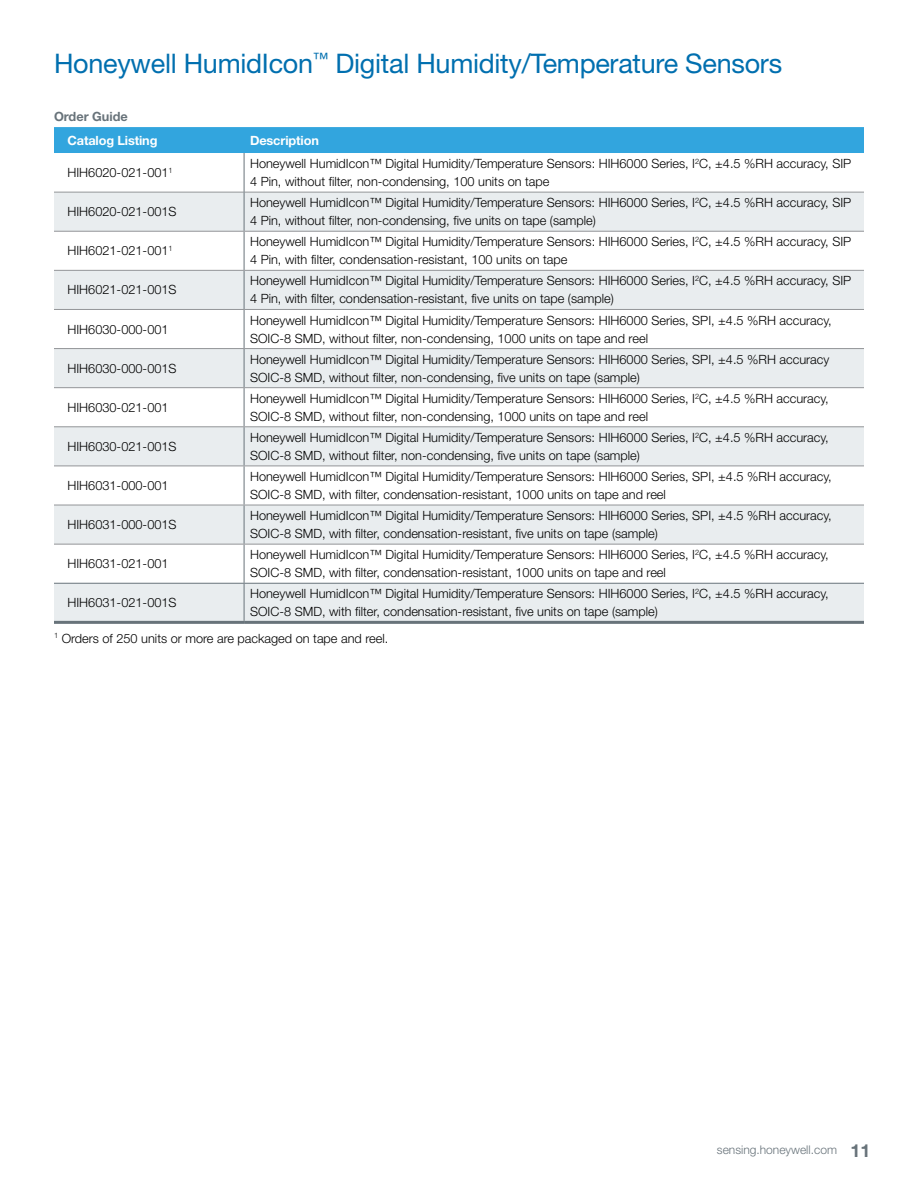
<style>
.page{position:relative;width:918px;height:1188px;background:#fff}
.page>*{position:absolute;margin:0;border:0;box-sizing:border-box;transform-origin:0 0}
.t1{font:27px "Helvetica Neue LT Std";letter-spacing:-.01em;color:#006faf}
.t2{font:300 12.75px/18px "Helvetica Neue LT Std";color:#000}
.t3{font:700 12.75px "Helvetica Neue LT Std";letter-spacing:-.01em;color:#fff}
.t4{font:700 12.75px "Helvetica Neue LT Std";color:#68737a}
.t5{font:300 12px "Helvetica Neue LT Std";color:#68737a}
.s1{font-weight:700;font-size:18px}
</style>
<div class="page">
<div style="left:54px;top:127px;width:810px;height:26px;background:#32a5de"></div>
<svg style="left:54px;top:193px;width:810px;height:428px;fill:#e9edef"></svg>
<hr style="left:54px;top:583px;width:190px;height:1px;background:#68737a">
<hr style="left:244px;top:583px;width:620px;height:1px;background:#68737a">
<hr style="left:54px;top:192px;width:190px;height:1px;background:#939598">
<hr style="left:244px;top:192px;width:620px;height:1px;background:#939598">
<hr style="left:244px;top:153px;width:1px;height:39px;background:#68737a">
<hr style="left:244px;top:192px;width:1px;height:39px;background:#68737a">
<hr style="left:244px;top:232px;width:1px;height:38px;background:#68737a">
<hr style="left:244px;top:271px;width:1px;height:38px;background:#68737a">
<hr style="left:244px;top:310px;width:1px;height:38px;background:#68737a">
<hr style="left:244px;top:349px;width:1px;height:38px;background:#68737a">
<hr style="left:244px;top:388px;width:1px;height:38px;background:#68737a">
<hr style="left:244px;top:427px;width:1px;height:39px;background:#68737a">
<hr style="left:244px;top:466px;width:1px;height:39px;background:#68737a">
<hr style="left:244px;top:505px;width:1px;height:39px;background:#68737a">
<hr style="left:244px;top:545px;width:1px;height:38px;background:#68737a">
<hr style="left:244px;top:584px;width:1px;height:37px;background:#68737a">
<hr style="left:54px;top:621px;width:190px;height:3px;background:#68737a">
<hr style="left:244px;top:621px;width:620px;height:3px;background:#68737a">
<hr style="left:54px;top:231px;width:190px;height:1px;background:#939598">
<hr style="left:244px;top:231px;width:620px;height:1px;background:#939598">
<hr style="left:244px;top:270px;width:620px;height:1px;background:#939598">
<hr style="left:54px;top:270px;width:190px;height:1px;background:#939598">
<hr style="left:54px;top:309px;width:190px;height:1px;background:#939598">
<hr style="left:54px;top:348px;width:190px;height:1px;background:#939598">
<hr style="left:54px;top:387px;width:190px;height:1px;background:#939598">
<hr style="left:54px;top:426px;width:190px;height:1px;background:#939598">
<hr style="left:54px;top:466px;width:190px;height:1px;background:#939598">
<hr style="left:54px;top:505px;width:190px;height:1px;background:#939598">
<hr style="left:244px;top:309px;width:620px;height:1px;background:#939598">
<hr style="left:244px;top:348px;width:620px;height:1px;background:#939598">
<hr style="left:244px;top:387px;width:620px;height:1px;background:#939598">
<hr style="left:244px;top:426px;width:620px;height:1px;background:#939598">
<hr style="left:244px;top:466px;width:620px;height:1px;background:#939598">
<hr style="left:244px;top:505px;width:620px;height:1px;background:#939598">
<hr style="left:54px;top:544px;width:190px;height:1px;background:#939598">
<hr style="left:244px;top:544px;width:620px;height:1px;background:#939598">
<h1 class="t1" style="left:54px;top:48px;width:730px">Honeywell HumidIcon<sup>™</sup> Digital Humidity/Temperature Sensors</h1>
<p class="t4" style="left:54px;top:109px;width:75px">Order Guide</p>
<p class="t3" style="left:68px;top:132px;width:92px">Catalog Listing</p>
<p class="t3" style="left:250px;top:132px;width:70px">Description</p>
<p class="t2" style="left:68px;top:163px;width:107px">HIH6020-021-001<sup>1</sup></p>
<p class="t2" style="left:250px;top:154px;width:603px">Honeywell HumidIcon™ Digital Humidity/Temperature Sensors: HIH6000 Series, I<sup>2</sup>C, ±4.5 %RH accuracy, SIP<br>4 Pin, without filter, non-condensing, 100 units on tape</p>
<p class="t2" style="left:68px;top:202px;width:111px">HIH6020-021-001S</p>
<p class="t2" style="left:250px;top:193px;width:603px">Honeywell HumidIcon™ Digital Humidity/Temperature Sensors: HIH6000 Series, I<sup>2</sup>C, ±4.5 %RH accuracy, SIP<br>4 Pin, without filter, non-condensing, five units on tape (sample)</p>
<p class="t2" style="left:68px;top:242px;width:107px">HIH6021-021-001<sup>1</sup></p>
<p class="t2" style="left:250px;top:233px;width:603px">Honeywell HumidIcon™ Digital Humidity/Temperature Sensors: HIH6000 Series, I<sup>2</sup>C, ±4.5 %RH accuracy, SIP<br>4 Pin, with filter, condensation-resistant, 100 units on tape</p>
<p class="t2" style="left:68px;top:281px;width:111px">HIH6021-021-001S</p>
<p class="t2" style="left:250px;top:272px;width:603px">Honeywell HumidIcon™ Digital Humidity/Temperature Sensors: HIH6000 Series, I<sup>2</sup>C, ±4.5 %RH accuracy, SIP<br>4 Pin, with filter, condensation-resistant, five units on tape (sample)</p>
<p class="t2" style="left:68px;top:320px;width:103px">HIH6030-000-001</p>
<p class="t2" style="left:250px;top:311px;width:583px">Honeywell HumidIcon™ Digital Humidity/Temperature Sensors: HIH6000 Series, SPI, ±4.5 %RH accuracy,<br>SOIC-8 SMD, without filter, non-condensing, 1000 units on tape and reel</p>
<p class="t2" style="left:68px;top:359px;width:111px">HIH6030-000-001S</p>
<p class="t2" style="left:250px;top:350px;width:581px">Honeywell HumidIcon™ Digital Humidity/Temperature Sensors: HIH6000 Series, SPI, ±4.5 %RH accuracy<br>SOIC-8 SMD, without filter, non-condensing, five units on tape (sample)</p>
<p class="t2" style="left:68px;top:398px;width:103px">HIH6030-021-001</p>
<p class="t2" style="left:250px;top:389px;width:580px">Honeywell HumidIcon™ Digital Humidity/Temperature Sensors: HIH6000 Series, I<sup>2</sup>C, ±4.5 %RH accuracy,<br>SOIC-8 SMD, without filter, non-condensing, 1000 units on tape and reel</p>
<p class="t2" style="left:68px;top:437px;width:111px">HIH6030-021-001S</p>
<p class="t2" style="left:250px;top:428px;width:580px">Honeywell HumidIcon™ Digital Humidity/Temperature Sensors: HIH6000 Series, I<sup>2</sup>C, ±4.5 %RH accuracy,<br>SOIC-8 SMD, without filter, non-condensing, five units on tape (sample)</p>
<p class="t2" style="left:68px;top:476px;width:103px">HIH6031-000-001</p>
<p class="t2" style="left:250px;top:467px;width:583px">Honeywell HumidIcon™ Digital Humidity/Temperature Sensors: HIH6000 Series, SPI, ±4.5 %RH accuracy,<br>SOIC-8 SMD, with filter, condensation-resistant, 1000 units on tape and reel</p>
<p class="t2" style="left:68px;top:515px;width:111px">HIH6031-000-001S</p>
<p class="t2" style="left:250px;top:506px;width:583px">Honeywell HumidIcon™ Digital Humidity/Temperature Sensors: HIH6000 Series, SPI, ±4.5 %RH accuracy,<br>SOIC-8 SMD, with filter, condensation-resistant, five units on tape (sample)</p>
<p class="t2" style="left:68px;top:554px;width:103px">HIH6031-021-001</p>
<p class="t2" style="left:250px;top:545px;width:580px">Honeywell HumidIcon™ Digital Humidity/Temperature Sensors: HIH6000 Series, I<sup>2</sup>C, ±4.5 %RH accuracy,<br>SOIC-8 SMD, with filter, condensation-resistant, 1000 units on tape and reel</p>
<p class="t2" style="left:68px;top:594px;width:111px">HIH6031-021-001S</p>
<p class="t2" style="left:250px;top:585px;width:580px">Honeywell HumidIcon™ Digital Humidity/Temperature Sensors: HIH6000 Series, I<sup>2</sup>C, ±4.5 %RH accuracy,<br>SOIC-8 SMD, with filter, condensation-resistant, five units on tape (sample)</p>
<p class="t2" style="left:54px;top:629px;width:336px"><sup>1</sup> Orders of 250 units or more are packaged on tape and reel.</p>
<p class="t5" style="left:717px;top:1143px;width:155px">sensing.honeywell.com <span class="s1">11</span></p>
</div>
